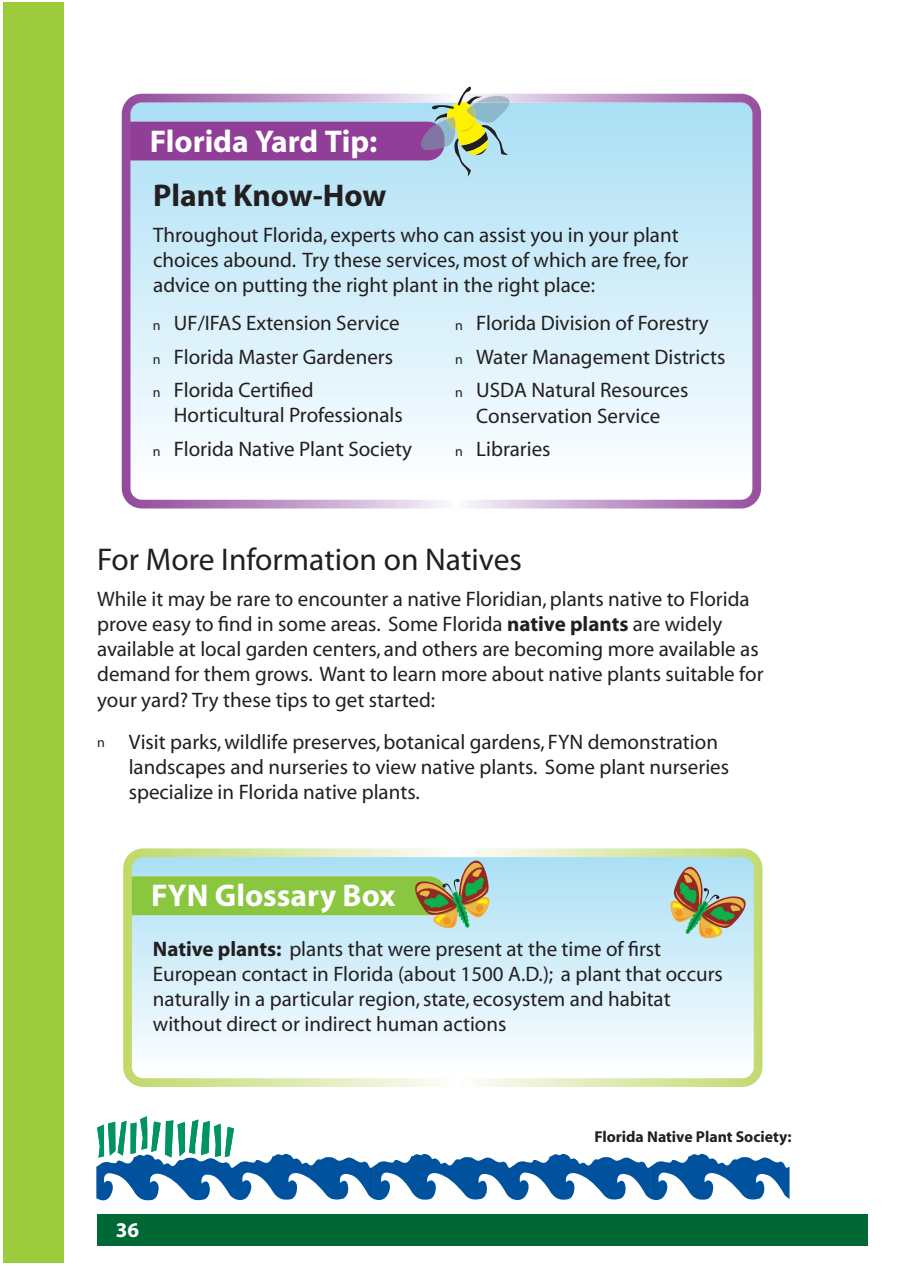
<style>
.page{position:relative;width:897px;height:1266px;background:#fff}
.page>*{position:absolute;margin:0;border:0;box-sizing:border-box;transform-origin:0 0}
.t1{font:700 31.5px/54.4px "Myriad";color:#fff}
.t2{font:31.5px "Myriad Pro";color:#231f20}
.t3{font:21px/25.2px "Myriad";color:#231f20}
.t4{font:700 21px "Myriad";color:#fff}
.t5{font:700 15.75px "Myriad";color:#231f20}
.s1{color:#231f20}
.s2{font-family:"Myriad Pro";font-size:14px}
.s3{font-weight:700}
</style>
<div class="page">
<div style="left:97px;top:1213px;width:769px;height:31px;background:#006835"></div>
<div style="left:3px;top:3px;width:60px;height:1260px;background:#9ccb3b"></div>
<svg style="left:96px;top:1116px;width:693px;height:84px"></svg>
<svg style="left:122px;top:94px;width:638px;height:414px"></svg>
<svg style="left:126px;top:87px;width:383px;height:89px;background:#ac9fc3"></svg>
<svg style="left:123px;top:848px;width:639px;height:238px"></svg>
<svg style="left:669px;top:856px;width:87px;height:84px;background:#aabca7"></svg>
<svg style="left:128px;top:851px;width:362px;height:80px;background:#a5ce95"></svg>
<p class="t1" style="left:150px;top:116px;width:238px">Florida Yard Tip:<br><span class="s1">Plant Know-How</span></p>
<p class="t3" style="left:153px;top:224px;width:536px">Throughout Florida, experts who can assist you in your plant choices abound. Try these services, most of which are free, for advice on putting the right plant in the right place:</p>
<p class="t3" style="left:153px;top:307px;width:248px;line-height:33.6px"><span class="s2">n</span> UF/IFAS Extension Service <span class="s2">n</span> Florida Master Gardeners <span class="s2">n</span> Florida Certified</p>
<p class="t3" style="left:153px;top:400px;width:261px;line-height:33.6px;text-align:center">Horticultural Professionals<br><span class="s2">n</span> Florida Native Plant Society</p>
<p class="t3" style="left:455px;top:308px;width:271px;line-height:33.6px"><span class="s2">n</span> Florida Division of Forestry<br><span class="s2">n</span> Water Management Districts <span class="s2">n</span> USDA Natural Resources</p>
<p class="t3" style="left:455px;top:400px;width:206px;line-height:33.6px;text-indent:21px">Conservation Service <span class="s2">n</span> Libraries</p>
<p class="t2" style="left:97px;top:547px;width:426px">For More Information on Natives</p>
<p class="t3" style="left:97px;top:587px;width:667px">While it may be rare to encounter a native Floridian, plants native to Florida prove easy to find in some areas. Some Florida <span class="s3">native plants</span> are widely available at local garden centers, and others are becoming more available as demand for them grows. Want to learn more about native plants suitable for your yard? Try these tips to get started:</p>
<p class="t3" style="left:129px;top:730px;width:601px;text-indent:-31px"><span class="s2">n</span> Visit parks, wildlife preserves, botanical gardens, FYN demonstration landscapes and nurseries to view native plants. Some plant nurseries specialize in Florida native plants.</p>
<p class="t1" style="left:151px;top:871px;width:246px">FYN Glossary Box</p>
<p class="t3" style="left:153px;top:937px;width:571px"><span class="s3">Native plants:</span> plants that were present at the time of first European contact in Florida (about 1500 A.D.); a plant that occurs naturally in a particular region, state, ecosystem and habitat without direct or indirect human actions</p>
<p class="t4" style="left:116px;top:1221px;width:25px">36</p>
<p class="t5" style="left:594px;top:1130px;width:198px">Florida Native Plant Society:</p>
</div>
